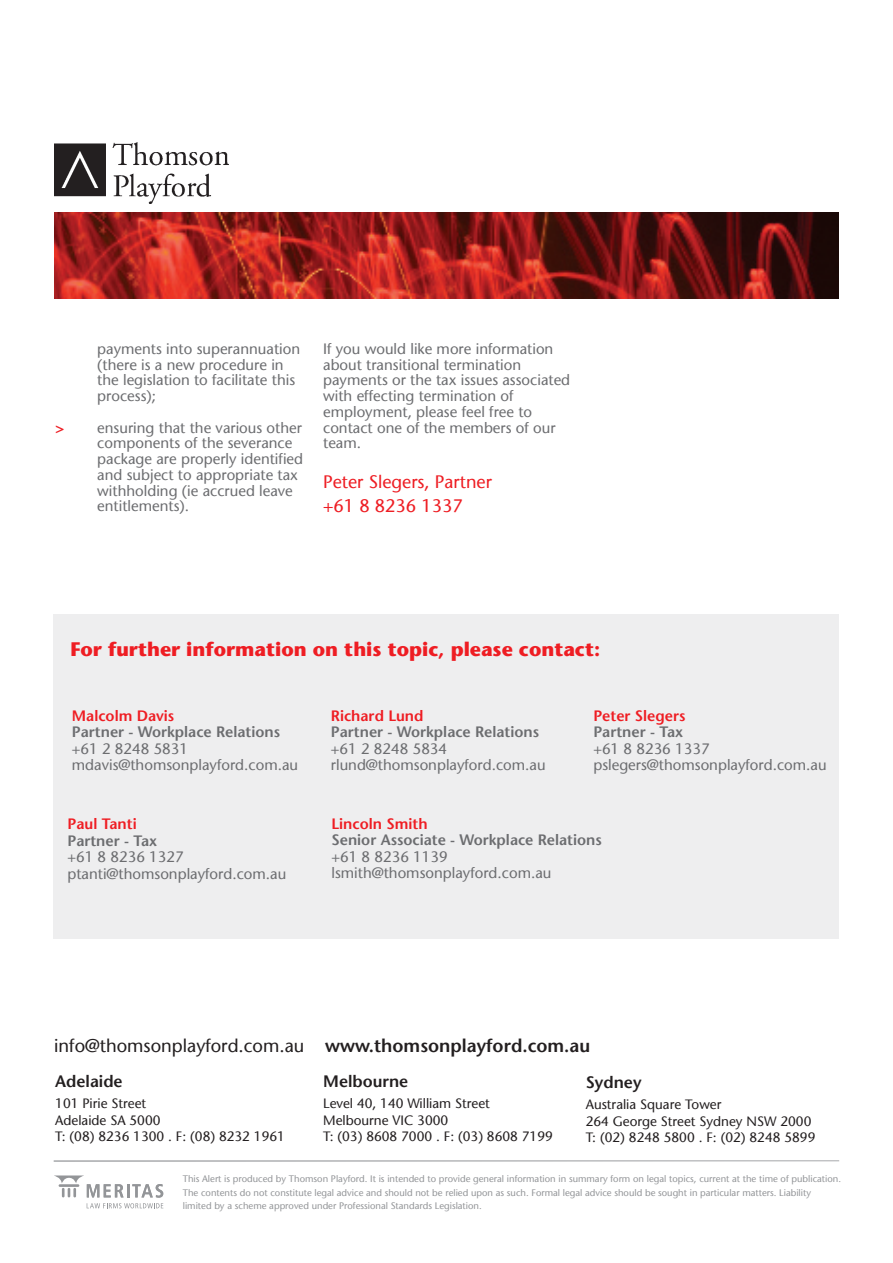
<style>
.page{position:relative;width:893px;height:1263px;background:#fff}
.page>*{position:absolute;margin:0;border:0;box-sizing:border-box;transform-origin:0 0}
.Body_text{font:700 19.5px "Stone Sans";color:#ee1d23}
.Body_text-2{font:18.3px "Stone Sans";color:#231f20}
.sub_heading{font:18px "Stone Sans";color:#ee1d23}
.Body_text-3{font:600 16.5px "Stone Sans";color:#231f20}
.text{font:15px/15.8px "Stone Sans";color:#6c6d70}
.text-2{font:600 15px "Stone Sans";color:#6c6d70}
.text-3{font:600 15px "Stone Sans";color:#ee1d23}
.t1{font:13.5px "Stone Sans";color:#231f20}
.text-4{font:9.45px/13.5px "Stone Sans";color:#939598}
.s1{font-weight:700;color:#ee1d23}
.s2{font-weight:600}
</style>
<div class="page">
<img style="left:54px;top:212px;width:785px;height:86px">
<div style="left:54px;top:614px;width:785px;height:325px;background:#eeeeef"></div>
<img style="left:55px;top:143px;width:174px;height:61px">
<svg style="left:54px;top:1175px;width:109px;height:22px"></svg>
<svg style="left:87px;top:1203px;width:76px;height:5px"></svg>
<hr style="left:54px;top:1160px;width:785px;height:2px;background:#939598">
<p class="text" style="left:97px;top:341px;width:204px">payments into superannuation (there is a new procedure in the legislation to facilitate this process);</p>
<p class="text" style="left:97px;top:420px;width:207px;text-indent:-42px"><span class="s1">&gt;</span> ensuring that the various other components of the severance package are properly identified and subject to appropriate tax withholding (ie accrued leave entitlements).</p>
<p class="text" style="left:323px;top:341px;width:249px">If you would like more information about transitional termination payments or the tax issues associated with effecting termination of employment, please feel free to contact one of the members of our team.</p>
<p class="sub_heading" style="left:323px;top:471px;width:170px">Peter Slegers, Partner</p>
<p class="sub_heading" style="left:323px;top:495px;width:141px">+61 8 8236 1337</p>
<p class="Body_text" style="left:70px;top:637px;width:531px">For further information on this topic, please contact:</p>
<p class="text-3" style="left:72px;top:706px;width:104px">Malcolm Davis</p>
<p class="text-2" style="left:72px;top:723px;width:210px">Partner - Workplace Relations</p>
<p class="text" style="left:72px;top:741px;width:118px">+61 2 8248 5831</p>
<p class="text" style="left:72px;top:757px;width:228px">mdavis@thomsonplayford.com.au</p>
<p class="text-3" style="left:68px;top:815px;width:71px">Paul Tanti</p>
<p class="text-2" style="left:68px;top:831px;width:91px">Partner - Tax</p>
<p class="text" style="left:68px;top:849px;width:118px">+61 8 8236 1327</p>
<p class="text" style="left:68px;top:865px;width:220px">ptanti@thomsonplayford.com.au</p>
<p class="text-3" style="left:331px;top:706px;width:94px">Richard Lund</p>
<p class="text-2" style="left:331px;top:723px;width:210px">Partner - Workplace Relations</p>
<p class="text" style="left:331px;top:741px;width:118px">+61 2 8248 5834</p>
<p class="text" style="left:331px;top:757px;width:216px">rlund@thomsonplayford.com.au</p>
<p class="text-3" style="left:593px;top:706px;width:94px">Peter Slegers</p>
<p class="text-2" style="left:593px;top:723px;width:91px">Partner - Tax</p>
<p class="text" style="left:593px;top:741px;width:118px">+61 8 8236 1337</p>
<p class="text" style="left:593px;top:757px;width:235px">pslegers@thomsonplayford.com.au</p>
<p class="text-3" style="left:331px;top:814px;width:98px">Lincoln Smith</p>
<p class="text-2" style="left:331px;top:831px;width:272px">Senior Associate - Workplace Relations</p>
<p class="text" style="left:331px;top:849px;width:118px">+61 8 8236 1139</p>
<p class="text" style="left:331px;top:865px;width:221px">lsmith@thomsonplayford.com.au</p>
<p class="Body_text-2" style="left:54px;top:1034px;width:537px">info@thomsonplayford.com.au <span class="s2">www.thomsonplayford.com.au</span></p>
<p class="Body_text-3" style="left:55px;top:1071px;width:69px">Adelaide</p>
<p class="t1" style="left:55px;top:1095px;width:92px">101 Pirie Street</p>
<p class="t1" style="left:55px;top:1112px;width:107px">Adelaide SA 5000</p>
<p class="t1" style="left:55px;top:1128px;width:231px">T: (08) 8236 1300 . F: (08) 8232 1961</p>
<p class="Body_text-3" style="left:323px;top:1071px;width:87px">Melbourne</p>
<p class="t1" style="left:323px;top:1095px;width:168px">Level 40, 140 William Street</p>
<p class="t1" style="left:323px;top:1112px;width:127px">Melbourne VIC 3000</p>
<p class="t1" style="left:323px;top:1128px;width:227px">T: (03) 8608 7000 . F: (03) 8608 7199</p>
<p class="Body_text-3" style="left:586px;top:1072px;width:57px">Sydney</p>
<p class="t1" style="left:586px;top:1096px;width:137px">Australia Square Tower</p>
<p class="t1" style="left:586px;top:1113px;width:227px">264 George Street Sydney NSW 2000</p>
<p class="t1" style="left:586px;top:1129px;width:231px">T: (02) 8248 5800 . F: (02) 8248 5899</p>
<p class="text-4" style="left:183px;top:1172px;width:660px">This Alert is produced by Thomson Playford. It is intended to provide general information in summary form on legal topics, current at the time of publication.<br>The contents do not constitute legal advice and should not be relied upon as such. Formal legal advice should be sought in particular matters. Liability limited by a scheme approved under Professional Standards Legislation.</p>
</div>
